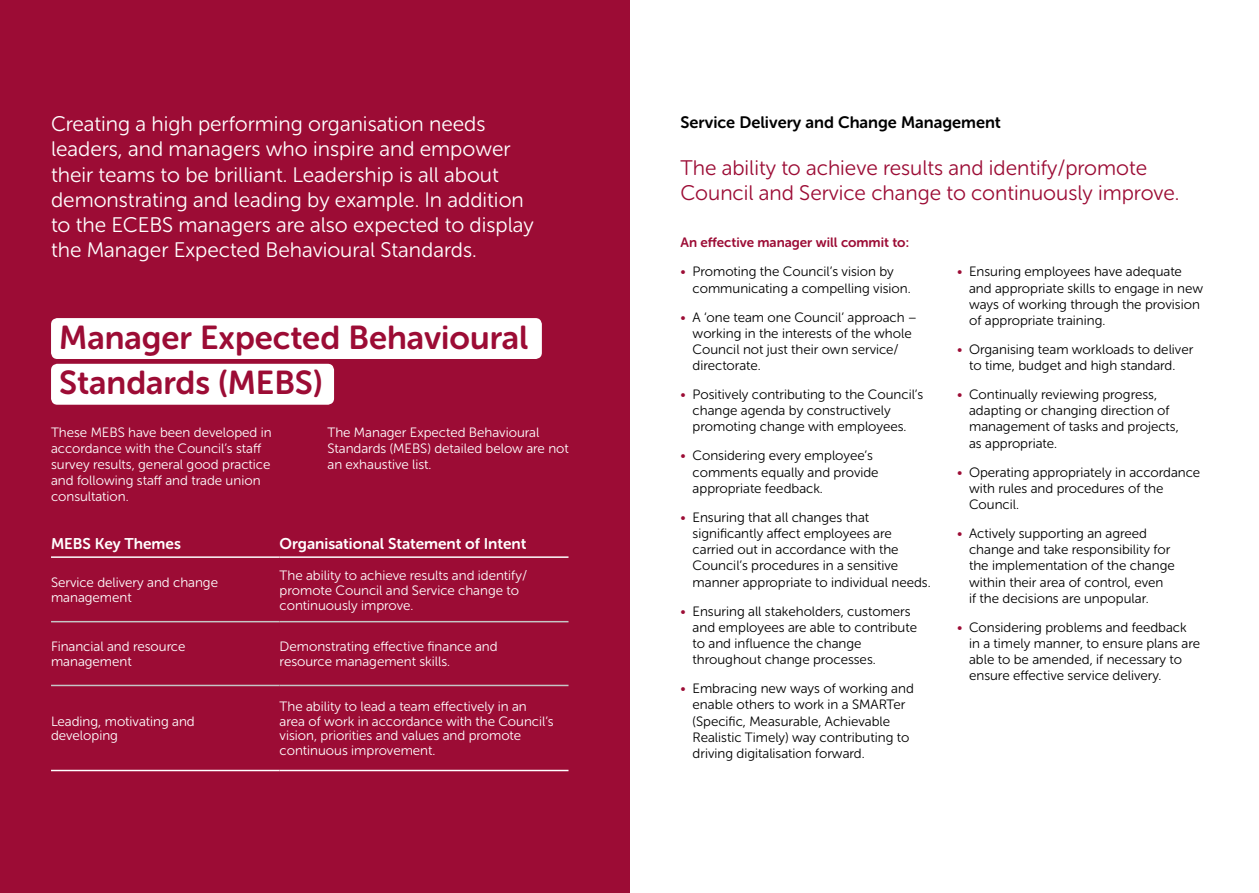
<style>
.page{position:relative;width:1259px;height:893px;background:#fff}
.page>*{position:absolute;margin:0;border:0;box-sizing:border-box;transform-origin:0 0}
.t1{font:33px "Museo Sans Rounded 700";color:#9c0c35}
.t2{font:21px/25.2px "Museo Sans Rounded 300";color:#fff}
.t3{font:21px/25.2px "Museo Sans Rounded 300";color:#9c0c35}
.t4{font:16.5px "Museo Sans Rounded 700";color:#000}
.C_W_Body_Copy__Book{font:15.45px "Museo Sans Rounded 700";color:#fff}
.t5{font:13.5px/16.2px "Museo Sans Rounded 300";color:#000}
.C_W_Body_Copy__Book-2{font:13.5px/14.9px "Museo Sans Rounded 300";color:#fff}
.t6{font:13.5px "Museo Sans Rounded 700";color:#9c0c35}
.s1{color:#9c0c35}
</style>
<div class="page">
<div style="left:0;top:0;width:629px;height:893px;background:#9c0c35"></div>
<div style="left:51px;top:364px;width:283px;height:41px;background:#fff;border-radius:6px"></div>
<div style="left:51px;top:318px;width:491px;height:41px;background:#fff;border-radius:6px"></div>
<hr style="left:51px;top:621px;width:229px;height:1px;background:#c6c6c6">
<hr style="left:280px;top:621px;width:288px;height:1px;background:#c6c6c6">
<hr style="left:51px;top:685px;width:229px;height:1px;background:#c6c6c6">
<hr style="left:280px;top:685px;width:288px;height:1px;background:#c6c6c6">
<hr style="left:51px;top:556px;width:229px;height:2px;background:#fff">
<hr style="left:280px;top:556px;width:288px;height:2px;background:#fff">
<hr style="left:51px;top:770px;width:229px;height:1px;background:#fff">
<hr style="left:280px;top:770px;width:288px;height:1px;background:#fff">
<p class="t2" style="left:51px;top:112px;width:484px">Creating a high performing organisation needs leaders, and managers who inspire and empower their teams to be brilliant. Leadership is all about demonstrating and leading by example. In addition to the ECEBS managers are also expected to display the Manager Expected Behavioural Standards.</p>
<p class="t1" style="left:59px;top:319px;width:471px">Manager Expected Behavioural</p>
<p class="t1" style="left:59px;top:364px;width:265px">Standards (MEBS)</p>
<p class="C_W_Body_Copy__Book-2" style="left:51px;top:424px;width:222px;line-height:16.2px">These MEBS have been developed in accordance with the Council’s staff survey results, general good practice and following staff and trade union consultation.</p>
<p class="C_W_Body_Copy__Book-2" style="left:327px;top:424px;width:243px;line-height:16.2px">The Manager Expected Behavioural<br>Standards (MEBS) detailed below are not an exhaustive list.</p>
<p class="C_W_Body_Copy__Book" style="left:51px;top:535px;width:131px">MEBS Key Themes</p>
<p class="C_W_Body_Copy__Book" style="left:280px;top:535px;width:248px">Organisational Statement of Intent</p>
<p class="C_W_Body_Copy__Book-2" style="left:51px;top:575px;width:168px">Service delivery and change management</p>
<p class="C_W_Body_Copy__Book-2" style="left:280px;top:568px;width:249px">The ability to achieve results and identify/ promote Council and Service change to continuously improve.</p>
<p class="C_W_Body_Copy__Book-2" style="left:51px;top:639px;width:136px">Financial and resource management</p>
<p class="C_W_Body_Copy__Book-2" style="left:280px;top:639px;width:219px">Demonstrating effective finance and resource management skills.</p>
<p class="C_W_Body_Copy__Book-2" style="left:51px;top:714px;width:145px">Leading, motivating and developing</p>
<p class="C_W_Body_Copy__Book-2" style="left:280px;top:699px;width:275px">The ability to lead a team effectively in an area of work in accordance with the Council’s vision, priorities and values and promote continuous improvement.</p>
<p class="t4" style="left:680px;top:113px;width:322px">Service Delivery and Change Management</p>
<p class="t3" style="left:680px;top:156px;width:500px">The ability to achieve results and identify/promote<br>Council and Service change to continuously improve.</p>
<p class="t6" style="left:680px;top:235px;width:230px">An effective manager will commit to:</p>
<p class="t5" style="left:692px;top:264px;width:219px;text-indent:-12px"><span class="s1">•</span> Promoting the Council’s vision by communicating a compelling vision.</p>
<p class="t5" style="left:692px;top:309px;width:225px;text-indent:-12px"><span class="s1">•</span> A ‘one team one Council’ approach – working in the interests of the whole<br>Council not just their own service/ directorate.</p>
<p class="t5" style="left:692px;top:386px;width:232px;text-indent:-12px"><span class="s1">•</span> Positively contributing to the Council’s change agenda by constructively promoting change with employees.</p>
<p class="t5" style="left:692px;top:448px;width:187px;text-indent:-12px"><span class="s1">•</span> Considering every employee’s comments equally and provide appropriate feedback.</p>
<p class="t5" style="left:692px;top:509px;width:240px;text-indent:-12px"><span class="s1">•</span> Ensuring that all changes that significantly affect employees are carried out in accordance with the Council’s procedures in a sensitive manner appropriate to individual needs.</p>
<p class="t5" style="left:692px;top:603px;width:226px;text-indent:-12px"><span class="s1">•</span> Ensuring all stakeholders, customers and employees are able to contribute to and influence the change throughout change processes.</p>
<p class="t5" style="left:692px;top:680px;width:223px;text-indent:-12px"><span class="s1">•</span> Embracing new ways of working and enable others to work in a SMARTer (Specific, Measurable, Achievable Realistic Timely) way contributing to driving digitalisation forward.</p>
<p class="t5" style="left:969px;top:264px;width:235px;text-indent:-12px"><span class="s1">•</span> Ensuring employees have adequate and appropriate skills to engage in new ways of working through the provision of appropriate training.</p>
<p class="t5" style="left:957px;top:341px;width:238px;text-align:center"><span class="s1">•</span> Organising team workloads to deliver to time, budget and high standard.</p>
<p class="t5" style="left:969px;top:386px;width:211px;text-indent:-12px"><span class="s1">•</span> Continually reviewing progress, adapting or changing direction of management of tasks and projects, as appropriate.</p>
<p class="t5" style="left:969px;top:464px;width:233px;text-indent:-12px"><span class="s1">•</span> Operating appropriately in accordance with rules and procedures of the<br>Council.</p>
<p class="t5" style="left:969px;top:525px;width:207px;text-indent:-12px"><span class="s1">•</span> Actively supporting an agreed change and take responsibility for the implementation of the change within their area of control, even<br>if the decisions are unpopular.</p>
<p class="t5" style="left:969px;top:619px;width:232px;text-indent:-12px"><span class="s1">•</span> Considering problems and feedback in a timely manner, to ensure plans are able to be amended, if necessary to ensure effective service delivery.</p>
</div>
